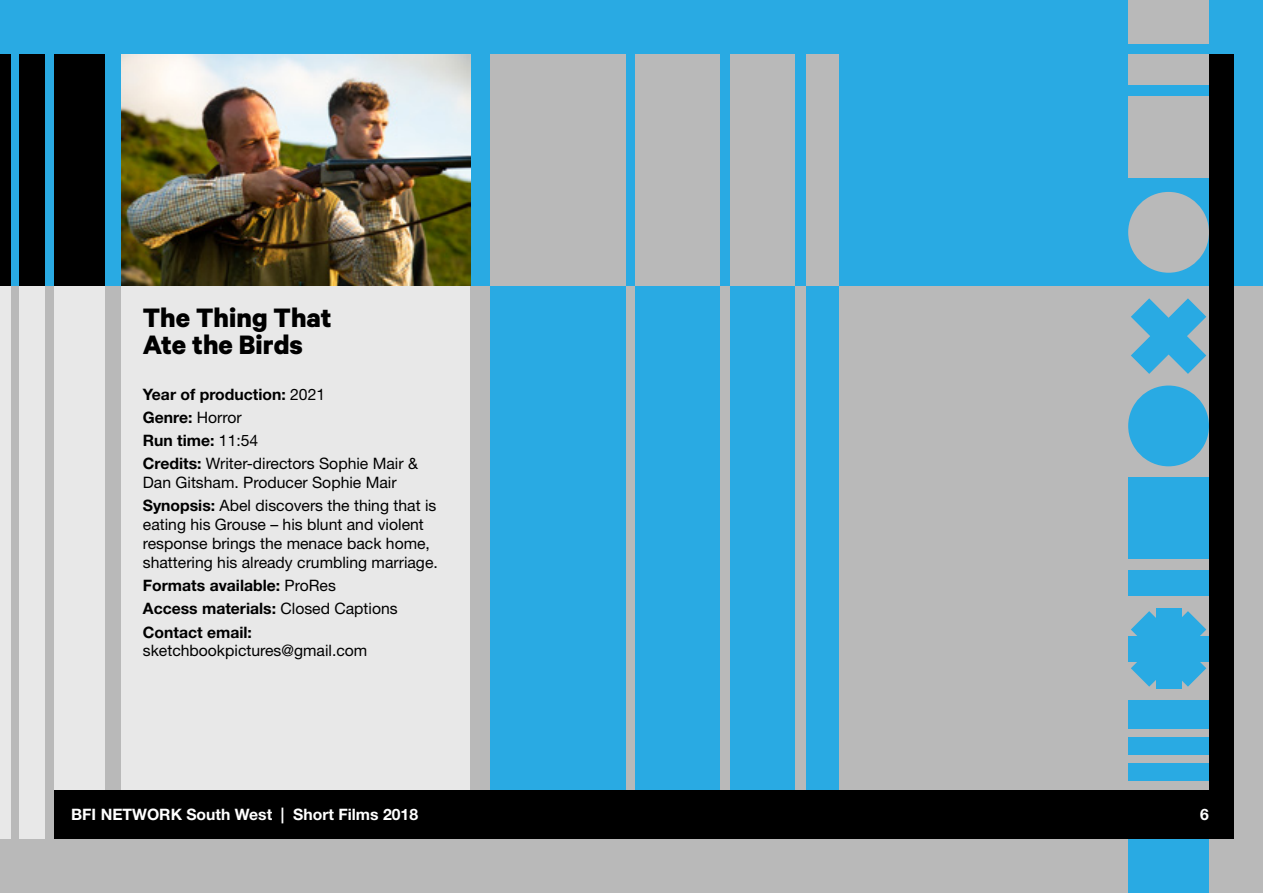
<style>
.page{position:relative;width:1263px;height:893px;background:#b9b9b9}
.page>*{position:absolute;margin:0;border:0;box-sizing:border-box;transform-origin:0 0}
.t1{font:700 30px/27px "Calibre";color:#000}
.t2{font:15.75px/23.1px "Helvetica Neue LT Std";color:#000}
.t3{font:700 15.75px/23.1px "Helvetica Neue LT Std";color:#000}
.t4{font:700 15.75px "Helvetica Neue LT Std";color:#fff}
.s1{font-weight:700}
.s2{font-weight:400}
</style>
<div class="page">
<div style="left:0;top:0;width:1263px;height:286px;background:#29aae3"></div>
<div style="left:122px;top:286px;width:348px;height:553px;background:#e8e8e8"></div>
<div style="left:54px;top:286px;width:50px;height:553px;background:#e8e8e8"></div>
<div style="left:19px;top:286px;width:26px;height:553px;background:#e8e8e8"></div>
<div style="left:0;top:286px;width:11px;height:553px;background:#e8e8e8"></div>
<div style="left:806px;top:286px;width:32px;height:505px;background:#29aae3"></div>
<div style="left:806px;top:54px;width:32px;height:232px;background:#b9b9b9"></div>
<div style="left:490px;top:286px;width:136px;height:505px;background:#29aae3"></div>
<div style="left:636px;top:286px;width:84px;height:505px;background:#29aae3"></div>
<div style="left:731px;top:286px;width:64px;height:505px;background:#29aae3"></div>
<div style="left:490px;top:54px;width:136px;height:232px;background:#b9b9b9"></div>
<div style="left:636px;top:54px;width:84px;height:232px;background:#b9b9b9"></div>
<div style="left:731px;top:54px;width:64px;height:232px;background:#b9b9b9"></div>
<div style="left:1128px;top:700px;width:81px;height:28px;background:#29aae3"></div>
<div style="left:1128px;top:737px;width:81px;height:17px;background:#29aae3"></div>
<div style="left:1128px;top:764px;width:81px;height:17px;background:#29aae3"></div>
<div style="left:1128px;top:839px;width:81px;height:54px;background:#29aae3"></div>
<div style="left:1128px;top:477px;width:81px;height:81px;background:#29aae3"></div>
<div style="left:1128px;top:96px;width:81px;height:82px;background:#b9b9b9"></div>
<div style="left:1128px;top:0;width:81px;height:44px;background:#b9b9b9"></div>
<div style="left:1128px;top:54px;width:81px;height:31px;background:#b9b9b9"></div>
<div style="left:1128px;top:570px;width:81px;height:26px;background:#29aae3"></div>
<div style="left:1128px;top:386px;width:81px;height:80px;background:#29aae3;border-radius:50%"></div>
<div style="left:1128px;top:192px;width:81px;height:81px;background:#b9b9b9;border-radius:50%"></div>
<svg style="left:1131px;top:298px;width:75px;height:76px"></svg>
<div style="left:1128px;top:636px;width:81px;height:26px;background:#29aae3"></div>
<div style="left:1155px;top:608px;width:26px;height:81px;background:#29aae3"></div>
<svg style="left:1131px;top:611px;width:75px;height:76px"></svg>
<div style="left:54px;top:54px;width:50px;height:231px;background:#000"></div>
<div style="left:19px;top:54px;width:26px;height:231px;background:#000"></div>
<div style="left:0;top:54px;width:11px;height:231px;background:#000"></div>
<div style="left:54px;top:791px;width:1155px;height:48px;background:#000"></div>
<div style="left:1209px;top:54px;width:24px;height:785px;background:#000"></div>
<img style="left:122px;top:54px;width:348px;height:232px">
<h1 class="t1" style="left:143px;top:303px;width:190px">The Thing That<br>Ate the Birds</h1>
<p class="t2" style="left:143px;top:382px;width:277px"><span class="s1">Year of production:</span> 2021<br><span class="s1">Genre:</span> Horror<br><span class="s1">Run time:</span> 11:54<br><span class="s1">Credits:</span> Writer-directors Sophie Mair &amp;</p>
<p class="t2" style="left:143px;top:471px;width:295px">Dan Gitsham. Producer Sophie Mair<br><span class="s1">Synopsis:</span> Abel discovers the thing that is</p>
<p class="t2" style="left:143px;top:515px;width:296px;line-height:18.9px">eating his Grouse – his blunt and violent response brings the menace back home, shattering his already crumbling marriage.</p>
<p class="t3" style="left:143px;top:574px;width:256px">Formats available: <span class="s2">ProRes<br></span>Access materials: <span class="s2">Closed Captions<br></span>Contact email:</p>
<p class="t2" style="left:143px;top:639px;width:226px">sketchbookpictures@gmail.com</p>
<p class="t4" style="left:71px;top:805px;width:348px">BFI NETWORK South West | Short Films 2018</p>
<p class="t4" style="left:1200px;top:805px;width:10px">6</p>
</div>
